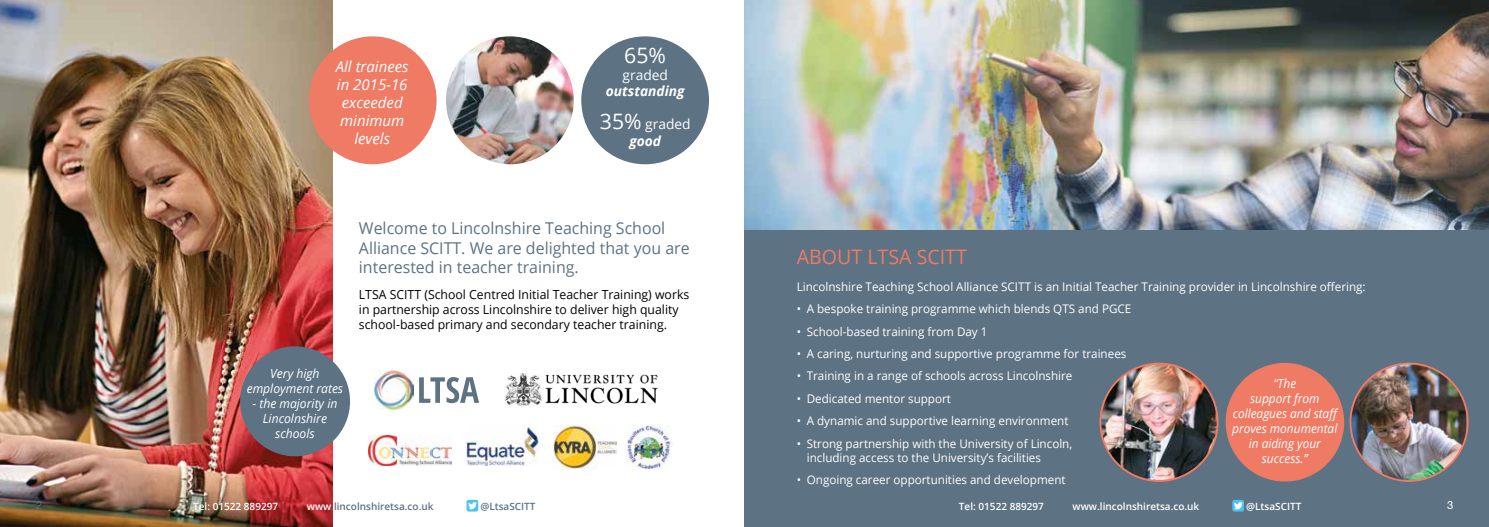
<style>
.page{position:relative;width:1489px;height:527px;background:#fff}
.page>*{position:absolute;margin:0;border:0;box-sizing:border-box;transform-origin:0 0}
.t1{font:21.25px "Open Sans";color:#fff}
.t2{font:20px "Open Sans";color:#ef7b65}
.t3{font:16.25px/19.5px "Open Sans";color:#5d7283}
.t4{font:italic 15px/18px "Open Sans";color:#fff;text-align:center}
.t5{font:13.75px/16.5px "Open Sans";color:#fff;text-align:center}
.t6{font:italic 700 13.75px "Open Sans";color:#fff}
.t7{font:12.5px/15px "Open Sans";color:#000}
.t8{font:italic 12.5px/15px "Open Sans";color:#fff;text-align:center;scale:.95 1}
.t9{font:italic 12.5px/15px "Open Sans";color:#fff;text-align:center}
.t10{font:11.88px/14.2px "Open Sans";color:#fff}
.t11{font:11.25px "Helvetica Neue";color:#5d7283}
.t12{font:11.25px "Helvetica Neue";color:#fff}
.t13{font:600 10px "Open Sans";color:#fff}
.t14{font:600 10px "Open Sans";color:#5d7283}
.s1{font-size:21.25px}
.s2{font-weight:700;font-style:italic}
.s3{color:#fff}
</style>
<div class="page">
<div style="left:744px;top:0;width:744px;height:526px;background:#5d7283"></div>
<img style="left:0;top:0;width:332px;height:526px">
<svg style="left:466px;top:499px;width:12px;height:12px"></svg>
<svg style="left:1232px;top:499px;width:11px;height:12px"></svg>
<img style="left:1100px;top:363px;width:117px;height:117px;border-radius:59px">
<div style="left:1099px;top:362px;width:119px;height:119px;border:2px solid #ef7b65;border-radius:50%"></div>
<img style="left:1350px;top:363px;width:117px;height:117px;border-radius:59px">
<div style="left:1349px;top:362px;width:119px;height:119px;border:2px solid #ef7b65;border-radius:50%"></div>
<div style="left:1226px;top:363px;width:117px;height:117px;background:#ef7b65;border-radius:50%"></div>
<div style="left:309px;top:36px;width:127px;height:128px;background:#ef7b65;border-radius:50%"></div>
<img style="left:446px;top:36px;width:127px;height:128px;border-radius:64px">
<div style="left:581px;top:36px;width:128px;height:128px;background:#5d7283;border-radius:50%"></div>
<img style="left:375px;top:370px;width:38px;height:39px">
<svg style="left:419px;top:377px;width:60px;height:26px"></svg>
<img style="left:625px;top:425px;width:47px;height:44px">
<img style="left:466px;top:425px;width:73px;height:40px">
<img style="left:368px;top:435px;width:83px;height:30px">
<img style="left:553px;top:425px;width:63px;height:43px">
<img style="left:504px;top:373px;width:154px;height:33px">
<div style="left:240px;top:346px;width:110px;height:110px;background:#5d7283;border-radius:50%"></div>
<img style="left:744px;top:0;width:744px;height:229px">
<p class="t4" style="left:336px;top:57px;width:74px">All trainees in 2015-16 exceeded minimum levels</p>
<h1 class="t1" style="left:624px;top:41px;width:43px">65%</h1>
<p class="t5" style="left:622px;top:66px;width:47px">graded</p>
<p class="t6" style="left:606px;top:82px;width:80px">outstanding</p>
<p class="t5" style="left:600px;top:115px;width:92px"><span class="s1">35%</span> graded <span class="s2">good</span></p>
<p class="t9" style="left:247px;top:365px;width:98px">Very high employment rates</p>
<p class="t9" style="left:252px;top:395px;width:86px">- the majority in<br>Lincolnshire schools</p>
<h3 class="t3" style="left:359px;top:218px;width:332px">Welcome to Lincolnshire Teaching School<br>Alliance SCITT. We are delighted that you are interested in teacher training.</h3>
<p class="t7" style="left:359px;top:286px;width:332px">LTSA SCITT (School Centred Initial Teacher Training) works in partnership across Lincolnshire to deliver high quality school-based primary and secondary teacher training.</p>
<h2 class="t2" style="left:796px;top:242px;width:172px">ABOUT LTSA SCITT</h2>
<p class="t10" style="left:796px;top:278px;width:570px">Lincolnshire Teaching School Alliance SCITT is an Initial Teacher Training provider in Lincolnshire offering:</p>
<p class="t10" style="left:796px;top:301px;width:336px">• A bespoke training programme which blends QTS and PGCE</p>
<p class="t10" style="left:796px;top:323px;width:192px">• School-based training from Day 1</p>
<p class="t10" style="left:796px;top:346px;width:331px">• A caring, nurturing and supportive programme for trainees</p>
<p class="t10" style="left:796px;top:368px;width:277px">• Training in a range of schools across Lincolnshire</p>
<p class="t10" style="left:796px;top:390px;width:156px">• Dedicated mentor support</p>
<p class="t10" style="left:796px;top:413px;width:273px">• A dynamic and supportive learning environment</p>
<p class="t10" style="left:806px;top:435px;width:267px;text-indent:-10px">• Strong partnership with the University of Lincoln, including access to the University’s facilities</p>
<p class="t10" style="left:796px;top:472px;width:270px">• Ongoing career opportunities and development</p>
<p class="t8" style="left:1232px;top:375px;width:115px">“The<br>support from colleagues and staff proves monumental in aiding your success.”</p>
<p class="t11" style="left:36px;top:498px;width:8px">2</p>
<p class="t13" style="left:193px;top:499px;width:86px">Tel: 01522 889297</p>
<p class="t14" style="left:307px;top:499px;width:128px"><span class="s3">www</span>.lincolnshiretsa.co.uk</p>
<p class="t14" style="left:480px;top:499px;width:57px">@LtsaSCITT</p>
<p class="t13" style="left:958px;top:499px;width:86px">Tel: 01522 889297</p>
<p class="t13" style="left:1072px;top:499px;width:128px">www.lincolnshiretsa.co.uk</p>
<p class="t13" style="left:1246px;top:499px;width:57px">@LtsaSCITT</p>
<p class="t12" style="left:1447px;top:498px;width:8px">3</p>
</div>
